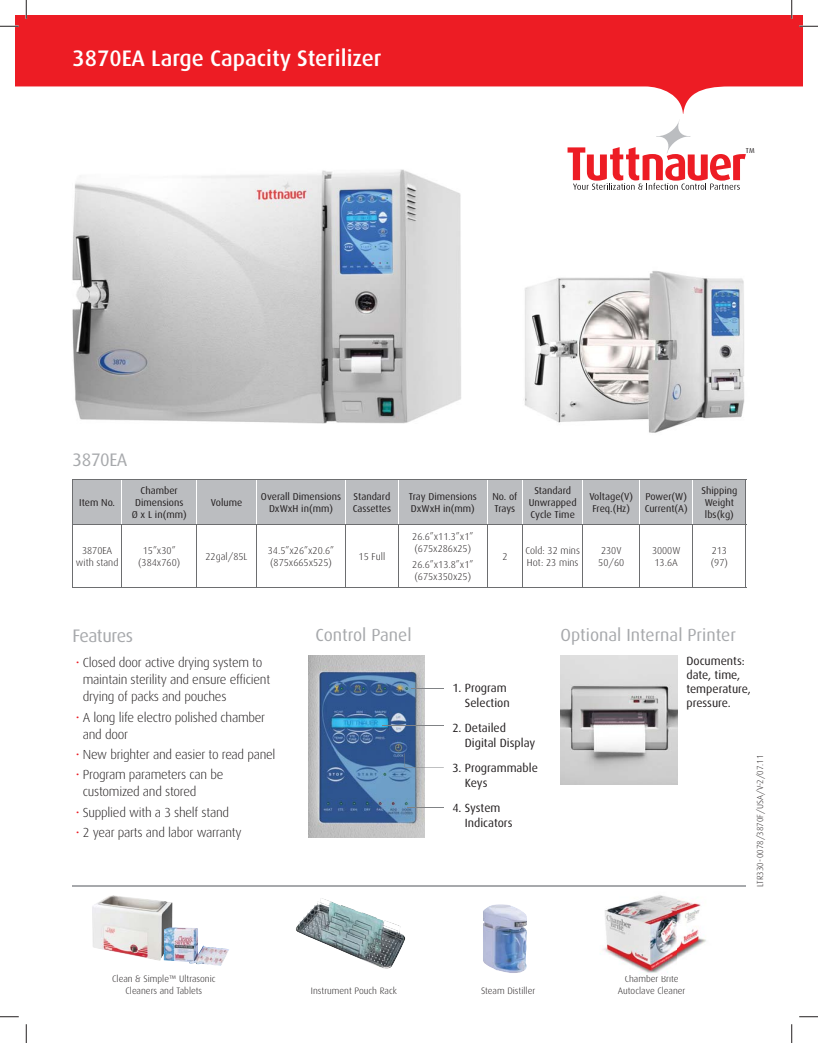
<style>
.page{position:relative;width:818px;height:1043px;background:#fff}
.page>*{position:absolute;margin:0;border:0;box-sizing:border-box;transform-origin:0 0}
.t1{font:500 22.5px "Dax";color:#fff}
.t2{font:18.12px "Dax";letter-spacing:-.02em;color:#a7a9ac}
.t3{font:17.5px "Dax";color:#a7a9ac}
.t4{font:300 13.12px/16.9px "Dax";letter-spacing:-.02em;color:#231f20}
.t5{font:11.88px/15px "Dax";color:#231f20}
.t6{font:10px/12px "Dax";color:#231f20;text-align:center}
.t7{font:300 10px/12px "Dax";color:#231f20}
.t8{font:300 9.38px/11.2px "Dax";color:#231f20;text-align:center}
.t9{font:300 8.75px "Dax";color:#231f20}
.t10{font:7.12px "Dax";color:#231f20}
.s1{color:#ed1c24}
</style>
<div class="page">
<img style="left:72px;top:169px;width:389px;height:255px">
<img style="left:524px;top:271px;width:221px;height:162px">
<img style="left:309px;top:655px;width:115px;height:182px">
<div style="left:73px;top:480px;width:672px;height:43px;background:#bbbdc0"></div>
<hr style="left:72px;top:479px;width:50px;height:1px;background:#6d6e70">
<hr style="left:72px;top:480px;width:1px;height:43px;background:#6d6e70">
<hr style="left:122px;top:479px;width:624px;height:1px;background:#6d6e70">
<hr style="left:745px;top:480px;width:1px;height:43px;background:#6d6e70">
<hr style="left:72px;top:523px;width:50px;height:1px;background:#6d6e70">
<hr style="left:72px;top:524px;width:1px;height:63px;background:#6d6e70">
<hr style="left:122px;top:523px;width:74px;height:1px;background:#6d6e70">
<hr style="left:122px;top:524px;width:1px;height:63px;background:#6d6e70">
<hr style="left:196px;top:523px;width:61px;height:1px;background:#6d6e70">
<hr style="left:196px;top:524px;width:1px;height:63px;background:#6d6e70">
<hr style="left:257px;top:523px;width:88px;height:1px;background:#6d6e70">
<hr style="left:256px;top:524px;width:1px;height:63px;background:#6d6e70">
<hr style="left:345px;top:523px;width:53px;height:1px;background:#6d6e70">
<hr style="left:345px;top:524px;width:1px;height:63px;background:#6d6e70">
<hr style="left:398px;top:523px;width:89px;height:1px;background:#6d6e70">
<hr style="left:398px;top:524px;width:1px;height:63px;background:#6d6e70">
<hr style="left:487px;top:523px;width:35px;height:1px;background:#6d6e70">
<hr style="left:487px;top:524px;width:1px;height:63px;background:#6d6e70">
<hr style="left:522px;top:523px;width:61px;height:1px;background:#6d6e70">
<hr style="left:522px;top:524px;width:1px;height:63px;background:#6d6e70">
<hr style="left:583px;top:523px;width:56px;height:1px;background:#6d6e70">
<hr style="left:582px;top:524px;width:1px;height:63px;background:#6d6e70">
<hr style="left:639px;top:523px;width:53px;height:1px;background:#6d6e70">
<hr style="left:639px;top:524px;width:1px;height:63px;background:#6d6e70">
<hr style="left:692px;top:523px;width:54px;height:1px;background:#6d6e70">
<hr style="left:692px;top:524px;width:1px;height:63px;background:#6d6e70">
<hr style="left:745px;top:524px;width:1px;height:63px;background:#6d6e70">
<hr style="left:72px;top:587px;width:674px;height:1px;background:#6d6e70">
<hr style="left:122px;top:480px;width:1px;height:43px;background:#fff">
<hr style="left:196px;top:480px;width:1px;height:43px;background:#fff">
<hr style="left:256px;top:480px;width:1px;height:43px;background:#fff">
<hr style="left:345px;top:480px;width:1px;height:43px;background:#fff">
<hr style="left:398px;top:480px;width:1px;height:43px;background:#fff">
<hr style="left:487px;top:480px;width:1px;height:43px;background:#fff">
<hr style="left:522px;top:480px;width:1px;height:43px;background:#fff">
<hr style="left:582px;top:480px;width:1px;height:43px;background:#fff">
<hr style="left:639px;top:480px;width:1px;height:43px;background:#fff">
<hr style="left:692px;top:480px;width:1px;height:43px;background:#fff">
<hr style="left:411px;top:688px;width:33px;height:1px;background:#808285">
<hr style="left:407px;top:807px;width:37px;height:1px;background:#808285">
<hr style="left:382px;top:725px;width:62px;height:1px;background:#808285">
<svg style="left:404px;top:753px;width:21px;height:14px"></svg>
<hr style="left:72px;top:885px;width:673px;height:1px;background:#a7a9ac">
<svg style="left:16px;top:16px;width:786px;height:97px;fill:#ed1c24"></svg>
<svg style="left:567px;top:120px;width:178px;height:70px"></svg>
<img style="left:560px;top:655px;width:117px;height:129px">
<img style="left:296px;top:898px;width:109px;height:70px">
<img style="left:92px;top:895px;width:81px;height:65px">
<img style="left:483px;top:904px;width:44px;height:69px">
<img style="left:164px;top:927px;width:65px;height:38px">
<img style="left:603px;top:895px;width:103px;height:78px">
<svg style="left:0;top:25px;width:19px;height:2px"></svg>
<svg style="left:799px;top:25px;width:19px;height:2px"></svg>
<svg style="left:0;top:1016px;width:19px;height:1px"></svg>
<svg style="left:799px;top:1016px;width:19px;height:1px"></svg>
<svg style="left:25px;top:0;width:2px;height:19px"></svg>
<svg style="left:25px;top:1024px;width:2px;height:18px"></svg>
<svg style="left:790px;top:0;width:2px;height:19px"></svg>
<svg style="left:791px;top:1024px;width:1px;height:18px"></svg>
<h1 class="t1" style="left:73px;top:48px;width:310px">3870EA Large Capacity Sterilizer</h1>
<p class="t10" style="left:745px;top:147px;width:10px">TM</p>
<h2 class="t2" style="left:73px;top:450px;width:56px">3870EA</h2>
<p class="t6" style="left:79px;top:497px;width:37px">Item No.</p>
<p class="t6" style="left:132px;top:485px;width:56px">Chamber<br>Dimensions<br>Ø x L in(mm)</p>
<p class="t6" style="left:211px;top:497px;width:33px">Volume</p>
<p class="t6" style="left:261px;top:491px;width:82px">Overall Dimensions<br>DxWxH in(mm)</p>
<p class="t6" style="left:353px;top:491px;width:40px;text-align:left">Standard<br>Cassettes</p>
<p class="t6" style="left:409px;top:491px;width:69px;text-align:left">Tray Dimensions<br>DxWxH in(mm)</p>
<p class="t6" style="left:492px;top:491px;width:26px;text-align:left">No. of<br>Trays</p>
<p class="t6" style="left:528px;top:485px;width:49px">Standard<br>Unwrapped<br>Cycle Time</p>
<p class="t6" style="left:589px;top:491px;width:45px">Voltage(V)<br>Freq.(Hz)</p>
<p class="t6" style="left:644px;top:491px;width:45px;text-align:left">Power(W)<br>Current(A)</p>
<p class="t6" style="left:701px;top:485px;width:37px">Shipping<br>Weight lbs(kg)</p>
<p class="t7" style="left:76px;top:545px;width:44px;text-align:center">3870EA with stand</p>
<p class="t7" style="left:138px;top:545px;width:43px;text-align:center">15”x30” (384x760)</p>
<p class="t7" style="left:205px;top:551px;width:44px">22gal/85L</p>
<p class="t7" style="left:268px;top:545px;width:68px">34.5”x26”x20.6” (875x665x525)</p>
<p class="t7" style="left:358px;top:551px;width:28px">15 Full</p>
<p class="t7" style="left:412px;top:531px;width:63px">26.6”x11.3”x1” (675x286x25)</p>
<p class="t7" style="left:412px;top:558px;width:63px">26.6”x13.8”x1” (675x350x25)</p>
<p class="t7" style="left:502px;top:551px;width:7px">2</p>
<p class="t7" style="left:525px;top:545px;width:56px">Cold: 32 mins<br>Hot: 23 mins</p>
<p class="t7" style="left:598px;top:545px;width:27px">230V<br>50/60</p>
<p class="t7" style="left:652px;top:545px;width:30px">3000W<br>13.6A</p>
<p class="t7" style="left:710px;top:545px;width:19px">213 (97)</p>
<h2 class="t2" style="left:72px;top:626px;width:62px">Features</h2>
<h3 class="t3" style="left:560px;top:626px;width:177px">Optional Internal Printer</h3>
<p class="t4" style="left:83px;top:655px;width:189px;text-indent:-7px"><span class="s1">•</span> Closed door active drying system to maintain sterility and ensure efficient drying of packs and pouches</p>
<p class="t4" style="left:83px;top:709px;width:184px;text-indent:-7px"><span class="s1">•</span> A long life electro polished chamber and door</p>
<p class="t4" style="left:76px;top:746px;width:201px"><span class="s1">•</span> New brighter and easier to read panel</p>
<p class="t4" style="left:83px;top:767px;width:142px;text-indent:-7px"><span class="s1">•</span> Program parameters can be customized and stored</p>
<p class="t4" style="left:76px;top:804px;width:155px"><span class="s1">•</span> Supplied with a 3 shelf stand</p>
<p class="t4" style="left:76px;top:825px;width:167px"><span class="s1">•</span> 2 year parts and labor warranty</p>
<h3 class="t3" style="left:315px;top:626px;width:98px">Control Panel</h3>
<p class="t5" style="left:686px;top:655px;width:66px;line-height:13.8px">Documents: date, time, temperature, pressure.</p>
<p class="t5" style="left:452px;top:681px;width:59px;text-align:right">1. Program<br>Selection</p>
<p class="t5" style="left:465px;top:720px;width:72px;text-indent:-13px">2. Detailed<br>Digital Display</p>
<p class="t5" style="left:465px;top:760px;width:75px;text-indent:-13px">3. Programmable<br>Keys</p>
<p class="t5" style="left:465px;top:800px;width:49px;text-indent:-13px">4. System<br>Indicators</p>
<p class="t9" style="left:756px;top:886px;width:133px;rotate:-90deg">LTR330-0078/3870F/USA/V-2/07.11</p>
<p class="t8" style="left:112px;top:974px;width:105px">Clean &amp; Simple™ Ultrasonic<br>Cleaners and Tablets</p>
<p class="t8" style="left:311px;top:985px;width:88px">Instrument Pouch Rack</p>
<p class="t8" style="left:481px;top:985px;width:56px">Steam Distiller</p>
<p class="t8" style="left:618px;top:974px;width:69px">C am er Brite<br>Autoclave Cleaner</p>
<p class="t8" style="left:629px;top:974px;width:6px">h</p>
<p class="t8" style="left:646px;top:974px;width:6px">b</p>
</div>
